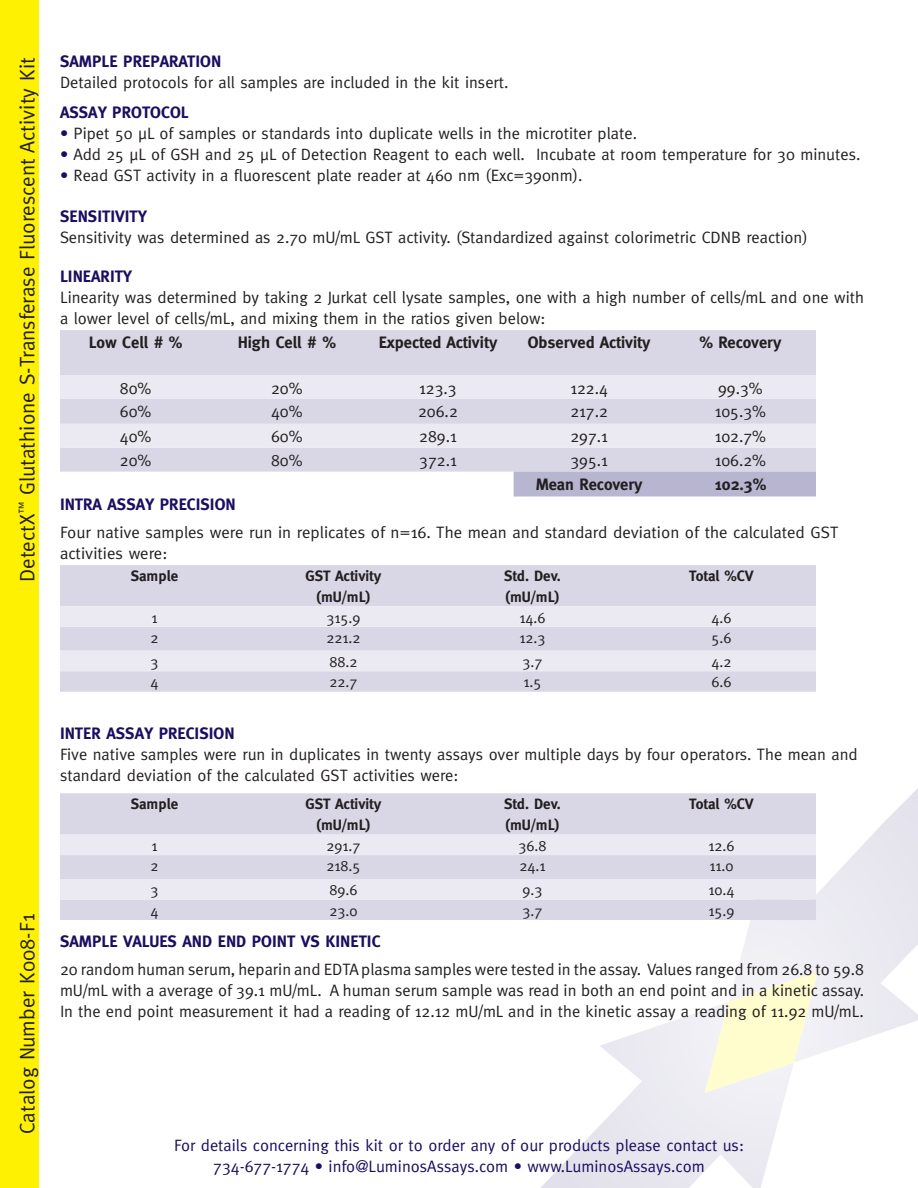
<style>
.page{position:relative;width:918px;height:1188px;background:#fff}
.page>*{position:absolute;margin:0;border:0;box-sizing:border-box;transform-origin:0 0}
.Vertical_Title{font:21px "Meta";color:#231f20}
.bullets{font:16.5px/21px "Meta";color:#231f20}
.t1{font:16.5px "Meta";color:#1a0e60}
.subhead{font:16.5px "Meta Bold Caps";color:#1a0e60}
.t2{font:700 16.5px "Meta";color:#231f20}
.t3{font:15px "Meta";color:#231f20}
.t4{font:700 15px "Meta";color:#231f20}
.s1{color:#1a0e60}
</style>
<div class="page">
<svg style="left:541px;top:1010px;width:245px;height:178px"></svg>
<svg style="left:737px;top:788px;width:181px;height:266px"></svg>
<svg style="left:705px;top:971px;width:113px;height:122px"></svg>
<div style="left:0;top:0;width:39px;height:1188px;background:#fff101"></div>
<div style="left:60px;top:330px;width:756px;height:142px;background:#d9d7e6"></div>
<svg style="left:60px;top:375px;width:756px;height:73px;background:#e4e3ed"></svg>
<div style="left:514px;top:472px;width:302px;height:24px;background:#b7b5d0"></div>
<div style="left:60px;top:565px;width:756px;height:127px;background:#d9d7e6"></div>
<svg style="left:60px;top:606px;width:756px;height:65px;background:#e4e3ed"></svg>
<div style="left:60px;top:793px;width:756px;height:127px;background:#d9d7e6"></div>
<svg style="left:60px;top:835px;width:756px;height:64px;background:#e4e2ed"></svg>
<p class="Vertical_Title" style="left:15px;top:582px;width:526px;rotate:-90deg">DetectX<sup>™</sup> Glutathione S-Transferase Fluorescent Activity Kit</p>
<p class="Vertical_Title" style="left:15px;top:1134px;width:222px;rotate:-90deg">Catalog Number K008-F1</p>
<p class="subhead" style="left:60px;top:52px;width:145px">SAMPLE PREPARATION</p>
<p class="bullets" style="left:60px;top:71px;width:450px">Detailed protocols for all samples are included in the kit insert.</p>
<p class="subhead" style="left:60px;top:103px;width:102px">ASSAY PROTOCO</p>
<p class="subhead" style="left:181px;top:103px;width:9px">L</p>
<p class="bullets" style="left:60px;top:123px;width:579px"><span class="s1">•</span> Pipet 50 µL of samples or standards into duplicate wells in the microtiter plate.</p>
<p class="bullets" style="left:60px;top:144px;width:802px"><span class="s1">•</span> Add 25 µL of GSH and 25 µL of Detection Reagent to each well. Incubate at room temperature for 30 minutes.</p>
<p class="bullets" style="left:60px;top:165px;width:524px"><span class="s1">•</span> Read GST activity in a fluorescent plate reader at 460 nm (Exc=390nm).</p>
<p class="subhead" style="left:60px;top:206px;width:88px">SENSITIVITY</p>
<p class="bullets" style="left:60px;top:226px;width:749px">Sensitivity was determined as 2.70 mU/mL GST activity. (Standardized against colorimetric CDNB reaction)</p>
<p class="subhead" style="left:60px;top:267px;width:74px">LIN EARITY</p>
<p class="bullets" style="left:60px;top:287px;width:806px">Linearity was determined by taking 2 Jurkat cell lysate samples, one with a high number of cells/mL and one with a lower level of cells/mL, and mixing them in the ratios given below:</p>
<p class="t2" style="left:89px;top:333px;width:95px">Low Cell # %</p>
<p class="t2" style="left:238px;top:333px;width:100px">High Cell # %</p>
<p class="t2" style="left:379px;top:333px;width:120px">Expected Activity</p>
<p class="t2" style="left:528px;top:333px;width:124px">Observed Activity</p>
<p class="t2" style="left:699px;top:333px;width:84px">% Recovery</p>
<p class="bullets" style="left:120px;top:377px;width:33px">80%</p>
<p class="bullets" style="left:271px;top:377px;width:33px">20%</p>
<p class="bullets" style="left:419px;top:377px;width:39px">123.3</p>
<p class="bullets" style="left:570px;top:377px;width:39px">122.4</p>
<p class="bullets" style="left:718px;top:377px;width:46px">99.3%</p>
<p class="bullets" style="left:120px;top:401px;width:33px">60%</p>
<p class="bullets" style="left:271px;top:401px;width:33px">40%</p>
<p class="bullets" style="left:418px;top:401px;width:41px">206.2</p>
<p class="bullets" style="left:570px;top:401px;width:39px">217.2</p>
<p class="bullets" style="left:715px;top:401px;width:53px">105.3%</p>
<p class="bullets" style="left:120px;top:426px;width:33px">40%</p>
<p class="bullets" style="left:271px;top:426px;width:33px">60%</p>
<p class="bullets" style="left:419px;top:426px;width:39px">289.1</p>
<p class="bullets" style="left:570px;top:426px;width:39px">297.1</p>
<p class="bullets" style="left:715px;top:426px;width:53px">102.7%</p>
<p class="bullets" style="left:120px;top:450px;width:33px">20%</p>
<p class="bullets" style="left:271px;top:450px;width:33px">80%</p>
<p class="bullets" style="left:419px;top:450px;width:39px">372.1</p>
<p class="bullets" style="left:570px;top:450px;width:39px">395.1</p>
<p class="bullets" style="left:715px;top:450px;width:53px">106.2%</p>
<p class="t2" style="left:536px;top:475px;width:108px">Mean Recovery</p>
<p class="t2" style="left:714px;top:475px;width:53px">102.3%</p>
<p class="subhead" style="left:60px;top:495px;width:159px">INTRA ASSAY PRECISION</p>
<p class="bullets" style="left:60px;top:522px;width:780px">Four native samples were run in replicates of n=16. The mean and standard deviation of the calculated GST activities were:</p>
<p class="t4" style="left:131px;top:567px;width:49px">Sample</p>
<p class="t4" style="left:306px;top:567px;width:77px">GST Activity</p>
<p class="t4" style="left:316px;top:588px;width:56px">(mU/mL)</p>
<p class="t4" style="left:504px;top:567px;width:58px">Std. Dev.</p>
<p class="t4" style="left:505px;top:588px;width:56px">(mU/mL)</p>
<p class="t4" style="left:689px;top:567px;width:66px">Total %CV</p>
<p class="t3" style="left:151px;top:609px;width:8px">1</p>
<p class="t3" style="left:326px;top:609px;width:36px">315.9</p>
<p class="t3" style="left:519px;top:609px;width:28px">14.6</p>
<p class="t3" style="left:711px;top:609px;width:22px">4.6</p>
<p class="t3" style="left:150px;top:629px;width:10px">2</p>
<p class="t3" style="left:326px;top:629px;width:36px">221.2</p>
<p class="t3" style="left:519px;top:629px;width:28px">12.3</p>
<p class="t3" style="left:711px;top:629px;width:22px">5.6</p>
<p class="t3" style="left:150px;top:653px;width:10px">3</p>
<p class="t3" style="left:329px;top:653px;width:30px">88.2</p>
<p class="t3" style="left:522px;top:653px;width:22px">3.7</p>
<p class="t3" style="left:711px;top:653px;width:22px">4.2</p>
<p class="t3" style="left:150px;top:674px;width:10px">4</p>
<p class="t3" style="left:329px;top:674px;width:30px">22.7</p>
<p class="t3" style="left:523px;top:674px;width:20px">1.5</p>
<p class="t3" style="left:711px;top:674px;width:22px">6.6</p>
<p class="subhead" style="left:60px;top:723px;width:158px">INTER ASSAY PRECISION</p>
<p class="bullets" style="left:60px;top:743px;width:799px">Five native samples were run in duplicates in twenty assays over multiple days by four operators. The mean and standard deviation of the calculated GST activities were:</p>
<p class="t4" style="left:131px;top:795px;width:49px">Sample</p>
<p class="t4" style="left:306px;top:795px;width:77px">GST Activity</p>
<p class="t4" style="left:316px;top:816px;width:56px">(mU/mL)</p>
<p class="t4" style="left:504px;top:795px;width:58px">Std. Dev.</p>
<p class="t4" style="left:505px;top:816px;width:56px">(mU/mL)</p>
<p class="t4" style="left:689px;top:795px;width:66px">Total %CV</p>
<p class="t3" style="left:151px;top:837px;width:8px">1</p>
<p class="t3" style="left:326px;top:837px;width:36px">291.7</p>
<p class="t3" style="left:518px;top:837px;width:30px">36.8</p>
<p class="t3" style="left:708px;top:837px;width:28px">12.6</p>
<p class="t3" style="left:150px;top:857px;width:10px">2</p>
<p class="t3" style="left:326px;top:857px;width:36px">218.5</p>
<p class="t3" style="left:519px;top:857px;width:28px">24.1</p>
<p class="t3" style="left:709px;top:857px;width:26px">11.0</p>
<p class="t3" style="left:150px;top:881px;width:10px">3</p>
<p class="t3" style="left:329px;top:881px;width:30px">89.6</p>
<p class="t3" style="left:522px;top:881px;width:22px">9.3</p>
<p class="t3" style="left:708px;top:881px;width:28px">10.4</p>
<p class="t3" style="left:150px;top:902px;width:10px">4</p>
<p class="t3" style="left:329px;top:902px;width:30px">23.0</p>
<p class="t3" style="left:522px;top:902px;width:22px">3.7</p>
<p class="t3" style="left:708px;top:902px;width:28px">15.9</p>
<p class="subhead" style="left:60px;top:931px;width:168px">SAMPLE VALUES AND END</p>
<p class="subhead" style="left:252px;top:931px;width:123px">POINT VS KIN ETIC</p>
<p class="bullets" style="left:60px;top:959px;width:806px;text-align:justify">20 random human serum, heparin and EDTA plasma samples were tested in the assay. Values ranged from 26.8 to 59.8 mU/mL with a average of 39.1 mU/mL. A human serum sample was read in both an end point and in a kinetic assay.<br>In the end point measurement it had a reading of 12.12 mU/mL and in the kinetic assay a reading of 11.92 mU/mL.</p>
<p class="t1" style="left:174px;top:1136px;width:571px">For details concerning this kit or to order any of our products please contact us:</p>
<p class="t1" style="left:213px;top:1157px;width:493px">734-677-1774 • info@LuminosAssays.com • www.LuminosAssays.com</p>
</div>
